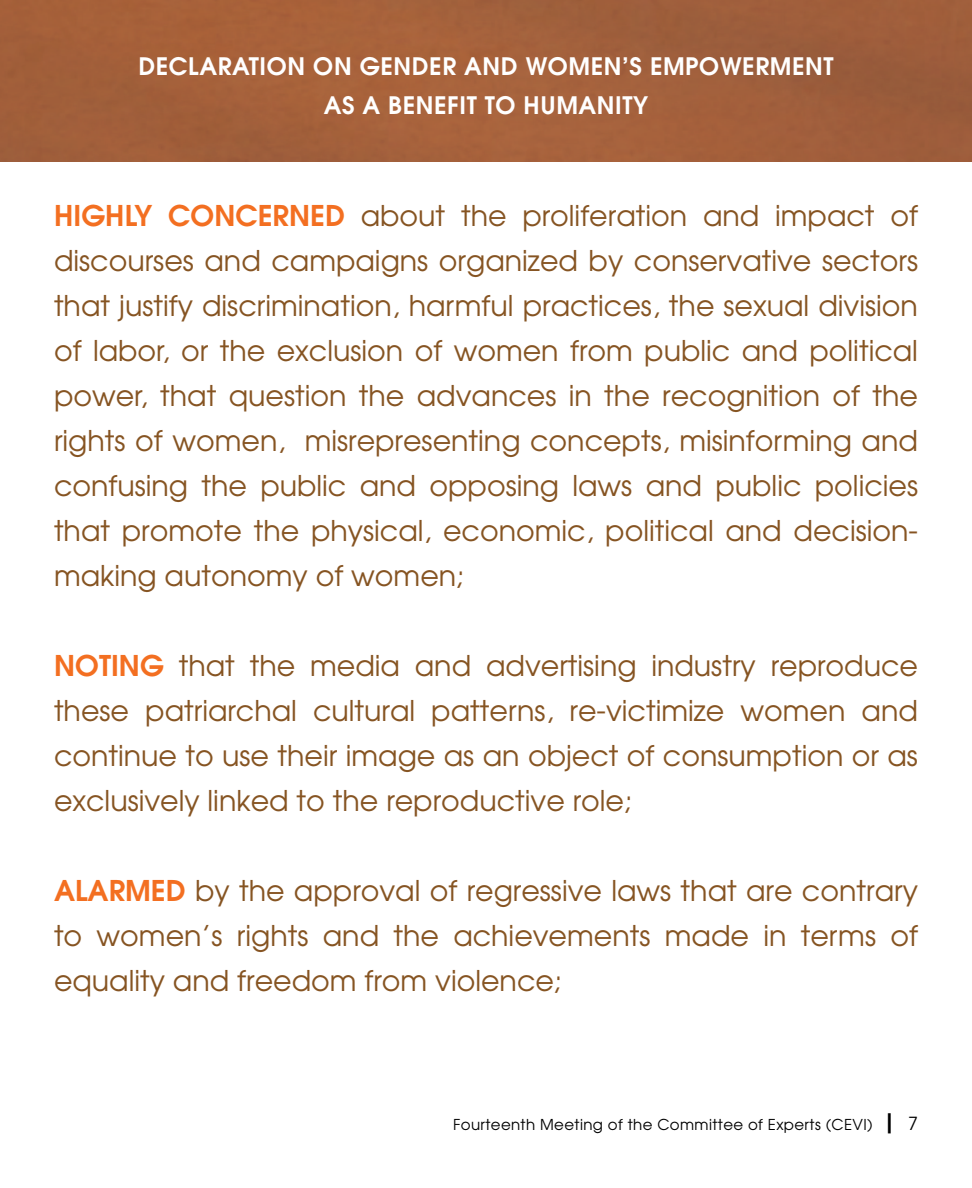
<style>
.page{position:relative;width:972px;height:1188px;background:#fff}
.page>*{position:absolute;margin:0;border:0;box-sizing:border-box;transform-origin:0 0}
.t1{font:28.5px/45px "Avant Garde";color:#865422;text-align:justify}
.t2{font:600 24px/39px "Avant Garde";letter-spacing:.025em;color:#fff;text-align:center}
.t3{font:15px "Avant Garde";letter-spacing:.025em;color:#000}
.s1{font-weight:600;color:#f36f21}
.s2{font-weight:500;font-size:24px}
.s3{font-size:18px}
</style>
<div class="page">
<img style="left:0;top:0;width:972px;height:162px">
<p class="t2" style="left:138px;top:46px;width:697px">DECLARATION ON GENDER AND WOMEN’S EMPOWERMENT<br>AS A BENEFIT TO HUMANITY</p>
<p class="t1" style="left:54px;top:193px;width:866px"><span class="s1">HIGHLY CONCERNED</span> about the proliferation and impact of discourses and campaigns organized by conservative sectors that justify discrimination, harmful practices, the sexual division of labor, or the exclusion of women from public and political power, that question the advances in the recognition of the rights of women, misrepresenting concepts, misinforming and confusing the public and opposing laws and public policies that promote the physical, economic, political and decision&shy;making autonomy of women;</p>
<p class="t1" style="left:54px;top:643px;width:866px"><span class="s1">NOTING</span> that the media and advertising industry reproduce these patriarchal cultural patterns, re-victimize women and continue to use their image as an object of consumption or as exclusively linked to the reproductive role;</p>
<p class="t1" style="left:54px;top:868px;width:866px"><span class="s1">ALARMED</span> by the approval of regressive laws that are contrary to women’s rights and the achievements made in terms of equality and freedom from violence;</p>
<p class="t3" style="left:453px;top:1115px;width:466px">Fourteenth Meeting of the Committee of Experts (CEVI) <span class="s2">|</span> <span class="s3">7</span></p>
</div>
